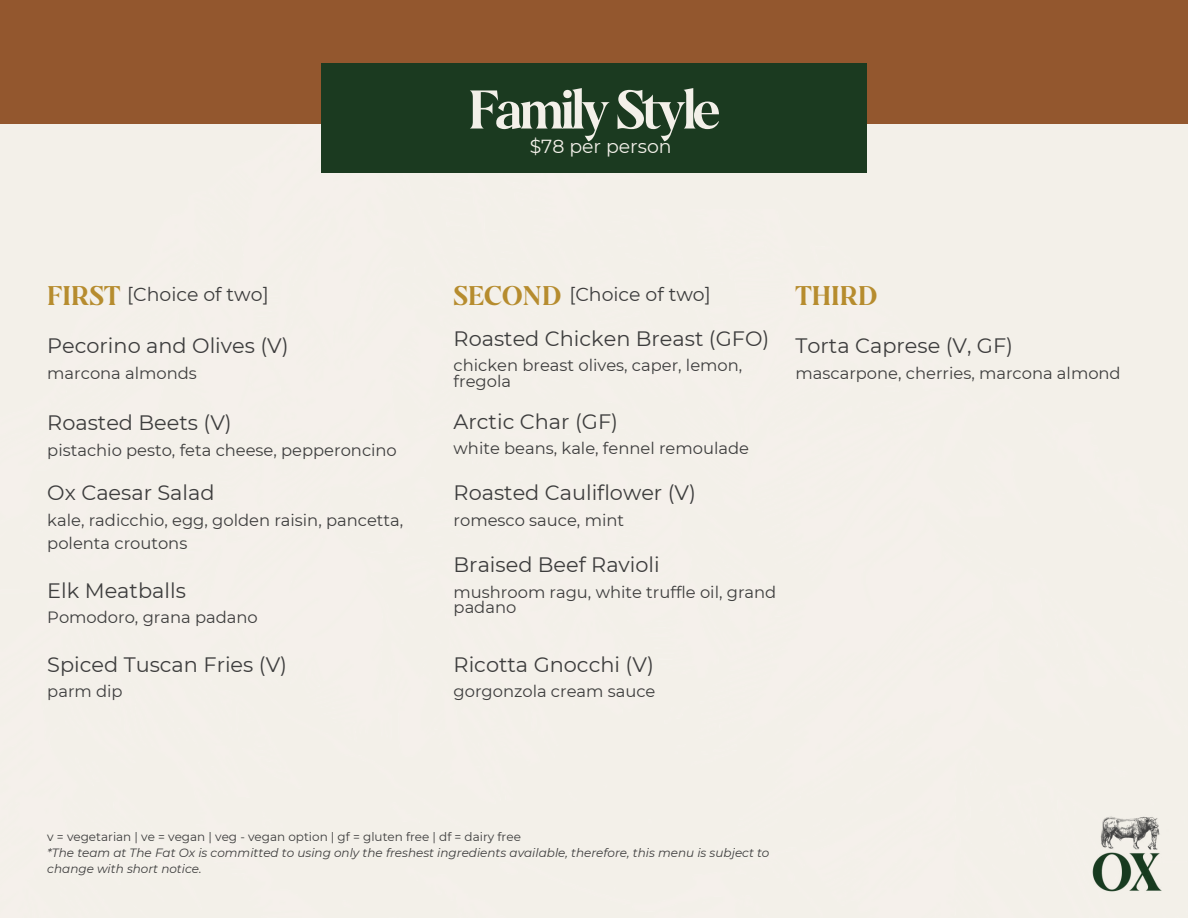
<style>
.page{position:relative;width:1188px;height:918px;background:#fff}
.page>*{position:absolute;margin:0;border:0;box-sizing:border-box;transform-origin:0 0}
.t1{font:54.3px "Galonia";letter-spacing:-.065em;color:#f3f0e9}
.t2{font:27px "Galonia";color:#b68c2e}
.t3{font:20.85px "Montserrat";color:#3d3d3d}
.t4{font:18.9px "Montserrat";color:#3d3d3d}
.t5{font:18.9px "Montserrat";color:#f3f0e9}
.t6{font:16.35px/15.8px "Montserrat";color:#3d3d3d}
.t7{font:italic 12px/16px "Montserrat";color:#3d3d3d}
.t8{font:12px "Montserrat";color:#3d3d3d}
</style>
<div class="page">
<div style="left:0;top:123px;width:1188px;height:795px;background:#f3f0e9"></div>
<div style="left:0;top:0;width:1188px;height:123px;background:#93572e"></div>
<div style="left:321px;top:64px;width:545px;height:109px;background:#1b3a20"></div>
<div style="left:590px;top:180px;width:277px;height:14px;background:#f3f0e9"></div>
<div style="left:590px;top:194px;width:191px;height:15px;background:#f3f0e9"></div>
<img style="left:1079px;top:803px;width:101px;height:102px">
<h1 class="t1" style="left:468px;top:77px;width:253px">Family Style</h1>
<p class="t5" style="left:530px;top:133px;width:143px">$78 per person</p>
<h2 class="t2" style="left:47px;top:279px;width:75px">FIRST</h2>
<h2 class="t2" style="left:454px;top:279px;width:109px">SECOND</h2>
<h2 class="t2" style="left:796px;top:279px;width:83px">THIRD</h2>
<p class="t4" style="left:127px;top:281px;width:143px">[Choice of two]</p>
<p class="t4" style="left:569px;top:281px;width:143px">[Choice of two]</p>
<p class="t3" style="left:47px;top:332px;width:243px">Pecorino and Olives (V)</p>
<p class="t6" style="left:47px;top:365px;width:151px">marcona almonds</p>
<p class="t3" style="left:47px;top:408px;width:186px">Roasted Beets (V)</p>
<p class="t6" style="left:47px;top:441px;width:351px">pistachio pesto, feta cheese, pepperoncino</p>
<p class="t3" style="left:47px;top:478px;width:169px">Ox Caesar Salad</p>
<p class="t6" style="left:47px;top:508px;width:357px;line-height:23.7px">kale, radicchio, egg, golden raisin, pancetta, polenta croutons</p>
<p class="t3" style="left:47px;top:576px;width:140px">Elk Meatballs</p>
<p class="t6" style="left:47px;top:609px;width:212px">Pomodoro, grana padano</p>
<p class="t3" style="left:47px;top:650px;width:241px">Spiced Tuscan Fries (V)</p>
<p class="t6" style="left:47px;top:683px;width:77px">parm dip</p>
<p class="t3" style="left:454px;top:324px;width:317px">Roasted Chicken Breast (GFO)</p>
<p class="t6" style="left:454px;top:357px;width:290px">chicken breast olives, caper, lemon, fregola</p>
<p class="t3" style="left:454px;top:407px;width:166px">Arctic Char (GF)</p>
<p class="t6" style="left:454px;top:440px;width:297px">white beans, kale, fennel remoulade</p>
<p class="t3" style="left:454px;top:478px;width:244px">Roasted Cauliflower (V)</p>
<p class="t6" style="left:454px;top:512px;width:172px">romesco sauce, mint</p>
<p class="t3" style="left:454px;top:550px;width:208px">Braised Beef Ravioli</p>
<p class="t6" style="left:454px;top:583px;width:324px">mushroom ragu, white truffle oil, grand padano</p>
<p class="t3" style="left:454px;top:650px;width:202px">Ricotta Gnocchi (V)</p>
<p class="t6" style="left:454px;top:683px;width:203px">gorgonzola cream sauce</p>
<p class="t3" style="left:796px;top:332px;width:219px">Torta Caprese (V, GF)</p>
<p class="t6" style="left:796px;top:365px;width:327px">mascarpone, cherries, marcona almond</p>
<p class="t8" style="left:47px;top:828px;width:475px">v = vegetarian | ve = vegan | veg - vegan option | gf = gluten free | df = dairy free</p>
<p class="t7" style="left:47px;top:844px;width:724px">*The team at The Fat Ox is committed to using only the freshest ingredients available, therefore, this menu is subject to change with short notice.</p>
</div>
